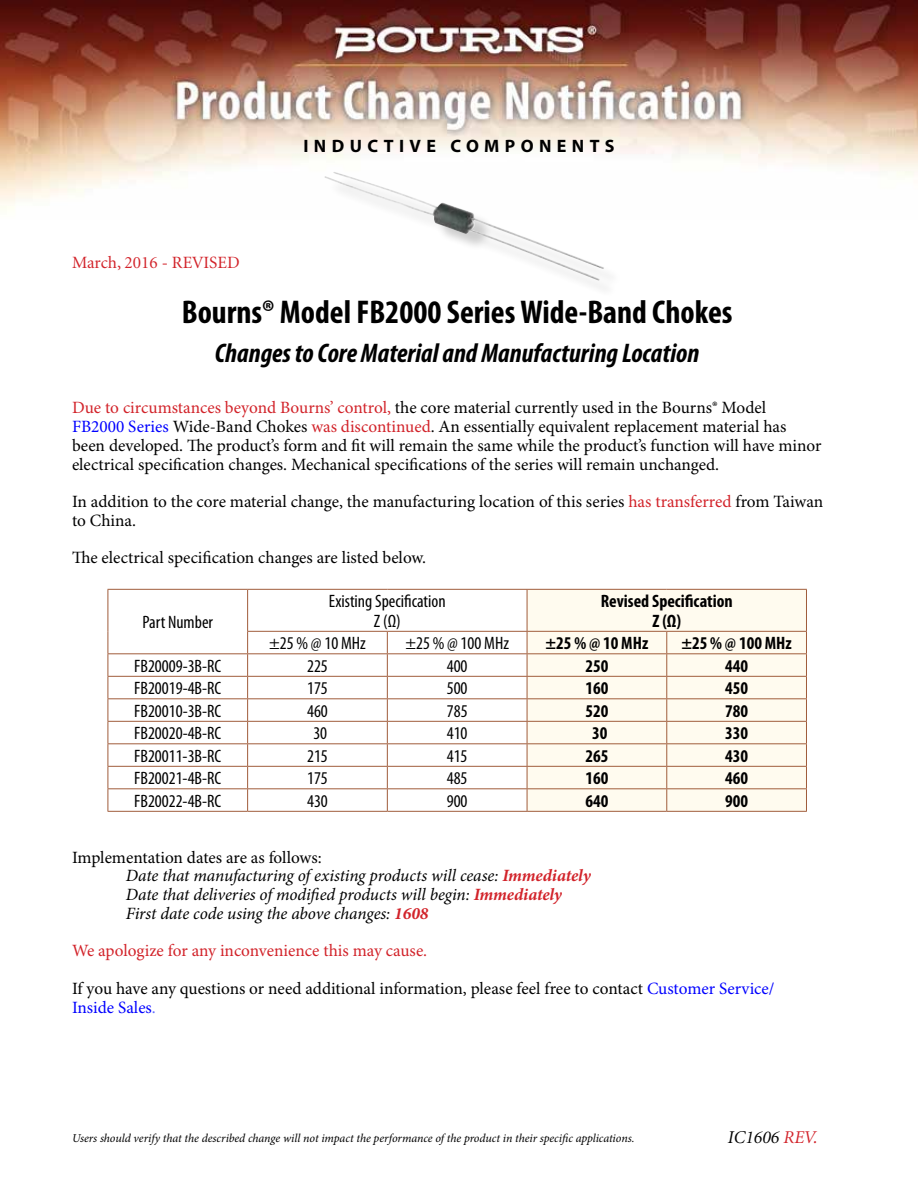
<style>
.page{position:relative;width:918px;height:1188px;background:#fff}
.page>*{position:absolute;margin:0;border:0;box-sizing:border-box;transform-origin:0 0}
.t1{font:700 condensed 33px "Myriad Pro";color:#000}
.t2{font:italic 700 condensed 27px "Myriad Pro";color:#000}
.t3{font:condensed 18px/19.5px "Myriad Pro";color:#000;text-align:center}
.t4{font:700 condensed 18px/19.5px "Myriad Pro";color:#000;text-align:center}
.t5{font:700 18px "Myriad Pro";letter-spacing:.3em;color:#000}
.t6{font:italic 18px "Minion";color:#000}
.t7{font:17.25px/18.8px "Minion Pro";color:#000}
.t8{font:italic 17.25px/18.8px "Minion Pro";letter-spacing:-.01em;color:#000}
.t9{font:17.25px "Minion";color:#d2232a}
.t10{font:17.25px "Minion Pro";color:#00f}
.t11{font:italic 12px "Minion Pro";letter-spacing:-.005em;color:#000}
.s1{color:#d2232a}
.s2{color:#00f}
.s3{font-style:normal}
.s4{font-weight:700;color:#d2232a}
.s5{color:#606cff}
</style>
<div class="page">
<img style="left:0;top:0;width:918px;height:211px">
<div style="left:528px;top:590px;width:278px;height:221px;background:#fffbef"></div>
<hr style="left:108px;top:589px;width:140px;height:1px;background:#a05c3b">
<hr style="left:108px;top:590px;width:1px;height:41px;background:#a05c3b">
<hr style="left:248px;top:589px;width:139px;height:1px;background:#a05c3b">
<hr style="left:247px;top:590px;width:1px;height:41px;background:#a05c3b">
<hr style="left:387px;top:589px;width:140px;height:1px;background:#a05c3b">
<hr style="left:527px;top:589px;width:140px;height:1px;background:#a05c3b">
<hr style="left:527px;top:590px;width:1px;height:41px;background:#a05c3b">
<hr style="left:667px;top:589px;width:140px;height:1px;background:#a05c3b">
<hr style="left:806px;top:590px;width:1px;height:41px;background:#a05c3b">
<hr style="left:247px;top:631px;width:140px;height:1px;background:#a05c3b">
<hr style="left:387px;top:631px;width:140px;height:1px;background:#a05c3b">
<hr style="left:527px;top:631px;width:140px;height:1px;background:#a05c3b">
<hr style="left:667px;top:631px;width:140px;height:1px;background:#a05c3b">
<hr style="left:108px;top:653px;width:140px;height:1px;background:#a05c3b">
<hr style="left:248px;top:653px;width:139px;height:1px;background:#a05c3b">
<hr style="left:387px;top:653px;width:140px;height:1px;background:#a05c3b">
<hr style="left:527px;top:653px;width:140px;height:1px;background:#a05c3b">
<hr style="left:667px;top:653px;width:140px;height:1px;background:#a05c3b">
<hr style="left:108px;top:676px;width:140px;height:1px;background:#a05c3b">
<hr style="left:248px;top:676px;width:139px;height:1px;background:#a05c3b">
<hr style="left:387px;top:676px;width:140px;height:1px;background:#a05c3b">
<hr style="left:527px;top:676px;width:140px;height:1px;background:#a05c3b">
<hr style="left:667px;top:676px;width:140px;height:1px;background:#a05c3b">
<hr style="left:108px;top:698px;width:140px;height:1px;background:#a05c3b">
<hr style="left:248px;top:698px;width:139px;height:1px;background:#a05c3b">
<hr style="left:387px;top:698px;width:140px;height:1px;background:#a05c3b">
<hr style="left:527px;top:698px;width:140px;height:1px;background:#a05c3b">
<hr style="left:667px;top:698px;width:140px;height:1px;background:#a05c3b">
<hr style="left:108px;top:721px;width:140px;height:1px;background:#a05c3b">
<hr style="left:248px;top:721px;width:139px;height:1px;background:#a05c3b">
<hr style="left:387px;top:721px;width:140px;height:1px;background:#a05c3b">
<hr style="left:527px;top:721px;width:140px;height:1px;background:#a05c3b">
<hr style="left:667px;top:721px;width:140px;height:1px;background:#a05c3b">
<hr style="left:108px;top:743px;width:140px;height:1px;background:#a05c3b">
<hr style="left:248px;top:743px;width:139px;height:1px;background:#a05c3b">
<hr style="left:387px;top:743px;width:140px;height:1px;background:#a05c3b">
<hr style="left:527px;top:743px;width:140px;height:1px;background:#a05c3b">
<hr style="left:667px;top:743px;width:140px;height:1px;background:#a05c3b">
<hr style="left:108px;top:766px;width:140px;height:1px;background:#a05c3b">
<hr style="left:248px;top:766px;width:139px;height:1px;background:#a05c3b">
<hr style="left:387px;top:766px;width:140px;height:1px;background:#a05c3b">
<hr style="left:527px;top:766px;width:140px;height:1px;background:#a05c3b">
<hr style="left:667px;top:766px;width:140px;height:1px;background:#a05c3b">
<hr style="left:108px;top:788px;width:140px;height:1px;background:#a05c3b">
<svg style="left:108px;top:631px;width:1px;height:180px"></svg>
<hr style="left:248px;top:788px;width:139px;height:1px;background:#a05c3b">
<svg style="left:247px;top:632px;width:1px;height:179px"></svg>
<hr style="left:387px;top:788px;width:140px;height:1px;background:#a05c3b">
<svg style="left:387px;top:632px;width:1px;height:179px"></svg>
<hr style="left:527px;top:788px;width:140px;height:1px;background:#a05c3b">
<svg style="left:527px;top:632px;width:1px;height:179px"></svg>
<hr style="left:667px;top:788px;width:140px;height:1px;background:#a05c3b">
<svg style="left:666px;top:632px;width:1px;height:179px"></svg>
<svg style="left:806px;top:632px;width:1px;height:179px"></svg>
<hr style="left:108px;top:811px;width:140px;height:1px;background:#a05c3b">
<hr style="left:248px;top:811px;width:139px;height:1px;background:#a05c3b">
<hr style="left:387px;top:811px;width:140px;height:1px;background:#a05c3b">
<hr style="left:527px;top:811px;width:140px;height:1px;background:#a05c3b">
<hr style="left:667px;top:811px;width:140px;height:1px;background:#a05c3b">
<div style="left:328px;top:175px;width:294px;height:124px;background:#fff"></div>
<img style="left:324px;top:172px;width:280px;height:109px">
<p class="t5" style="left:303px;top:134px;width:313px">INDUCTIVE COMPONENTS</p>
<p class="t9" style="left:72px;top:254px;width:169px">March, 2016 - REVISED</p>
<h1 class="t1" style="left:182px;top:294px;width:552px">Bourns® Model FB2000 Series Wide-Band Chokes</h1>
<h2 class="t2" style="left:215px;top:338px;width:486px">Changes to Core Material and Manufacturing Location</h2>
<p class="t7" style="left:72px;top:399px;width:751px"><span class="s1">Due to circumstances beyond Bourns’ control,</span> the core material currently used in the Bourns® Model <span class="s2">FB2000 Series</span> Wide-Band Chokes <span class="s1">was discontinued</span>. An essentially equivalent replacement material has been developed. The product’s form and fit will remain the same while the product’s function will have minor electrical specification changes. Mechanical specifications of the series will remain unchanged.</p>
<p class="t7" style="left:72px;top:493px;width:753px">In addition to the core material change, the manufacturing location of this series <span class="s1">has transferred</span> from Taiwan to China.</p>
<p class="t7" style="left:72px;top:549px;width:356px">The electrical specification changes are listed below.</p>
<p class="t3" style="left:143px;top:612px;width:72px">Part Number</p>
<p class="t3" style="left:329px;top:591px;width:118px">Existing Specification<br>Z (Ω)</p>
<p class="t4" style="left:601px;top:592px;width:133px">Revised Specification<br>Z (Ω)</p>
<p class="t3" style="left:269px;top:633px;width:98px">±25 % @ 10 MHz</p>
<p class="t3" style="left:405px;top:633px;width:105px">±25 % @ 100 MHz</p>
<p class="t4" style="left:545px;top:634px;width:104px">±25 % @ 10 MHz</p>
<p class="t4" style="left:681px;top:634px;width:112px">±25 % @ 100 MHz</p>
<p class="t3" style="left:134px;top:656px;width:88px">FB20009-3B-RC</p>
<p class="t3" style="left:307px;top:656px;width:22px">225</p>
<p class="t3" style="left:447px;top:656px;width:22px">400</p>
<p class="t4" style="left:585px;top:656px;width:25px">250</p>
<p class="t4" style="left:725px;top:656px;width:25px">440</p>
<p class="t3" style="left:134px;top:678px;width:88px">FB20019-4B-RC</p>
<p class="t3" style="left:307px;top:678px;width:22px">175</p>
<p class="t3" style="left:447px;top:678px;width:22px">500</p>
<p class="t4" style="left:585px;top:679px;width:25px">160</p>
<p class="t4" style="left:725px;top:679px;width:25px">450</p>
<p class="t3" style="left:134px;top:701px;width:88px">FB20010-3B-RC</p>
<p class="t3" style="left:307px;top:701px;width:22px">460</p>
<p class="t3" style="left:447px;top:701px;width:22px">785</p>
<p class="t4" style="left:585px;top:701px;width:25px">520</p>
<p class="t4" style="left:725px;top:701px;width:25px">780</p>
<p class="t3" style="left:134px;top:723px;width:88px">FB20020-4B-RC</p>
<p class="t3" style="left:313px;top:723px;width:15px">30</p>
<p class="t3" style="left:447px;top:723px;width:22px">410</p>
<p class="t4" style="left:592px;top:724px;width:17px">30</p>
<p class="t4" style="left:725px;top:724px;width:25px">330</p>
<p class="t3" style="left:134px;top:746px;width:88px">FB20011-3B-RC</p>
<p class="t3" style="left:307px;top:746px;width:22px">215</p>
<p class="t3" style="left:447px;top:746px;width:22px">415</p>
<p class="t4" style="left:585px;top:746px;width:25px">265</p>
<p class="t4" style="left:725px;top:746px;width:25px">430</p>
<p class="t3" style="left:134px;top:768px;width:88px">FB20021-4B-RC</p>
<p class="t3" style="left:307px;top:768px;width:22px">175</p>
<p class="t3" style="left:447px;top:768px;width:22px">485</p>
<p class="t4" style="left:585px;top:769px;width:25px">160</p>
<p class="t4" style="left:725px;top:769px;width:25px">460</p>
<p class="t3" style="left:134px;top:791px;width:88px">FB20022-4B-RC</p>
<p class="t3" style="left:307px;top:791px;width:22px">430</p>
<p class="t3" style="left:447px;top:791px;width:22px">900</p>
<p class="t4" style="left:585px;top:791px;width:25px">640</p>
<p class="t4" style="left:725px;top:791px;width:25px">900</p>
<p class="t8" style="left:126px;top:848px;width:466px;text-indent:-54px"><span class="s3">Implementation dates are as follows:<br></span>Date that manufacturing of existing products will cease: <span class="s4">Immediately </span>Date that deliveries of modified products will begin: <span class="s4">Immediately </span>First date code using the above changes: <span class="s4">1608</span></p>
<p class="t7" style="left:72px;top:933px;width:704px;line-height:37.5px"><span class="s1">We apologize for any inconvenience this may cause.<br></span>If you have any questions or need additional information, please feel free to contact <span class="s2">Customer Service/</span></p>
<p class="t10" style="left:72px;top:997px;width:85px">Inside Sales<span class="s5">.</span></p>
<p class="t11" style="left:72px;top:1130px;width:564px">Users should verify that the described change will not impact the performance of the product in their specific applications.</p>
<p class="t6" style="left:728px;top:1128px;width:91px">IC1606 <span class="s1">REV.</span></p>
</div>
